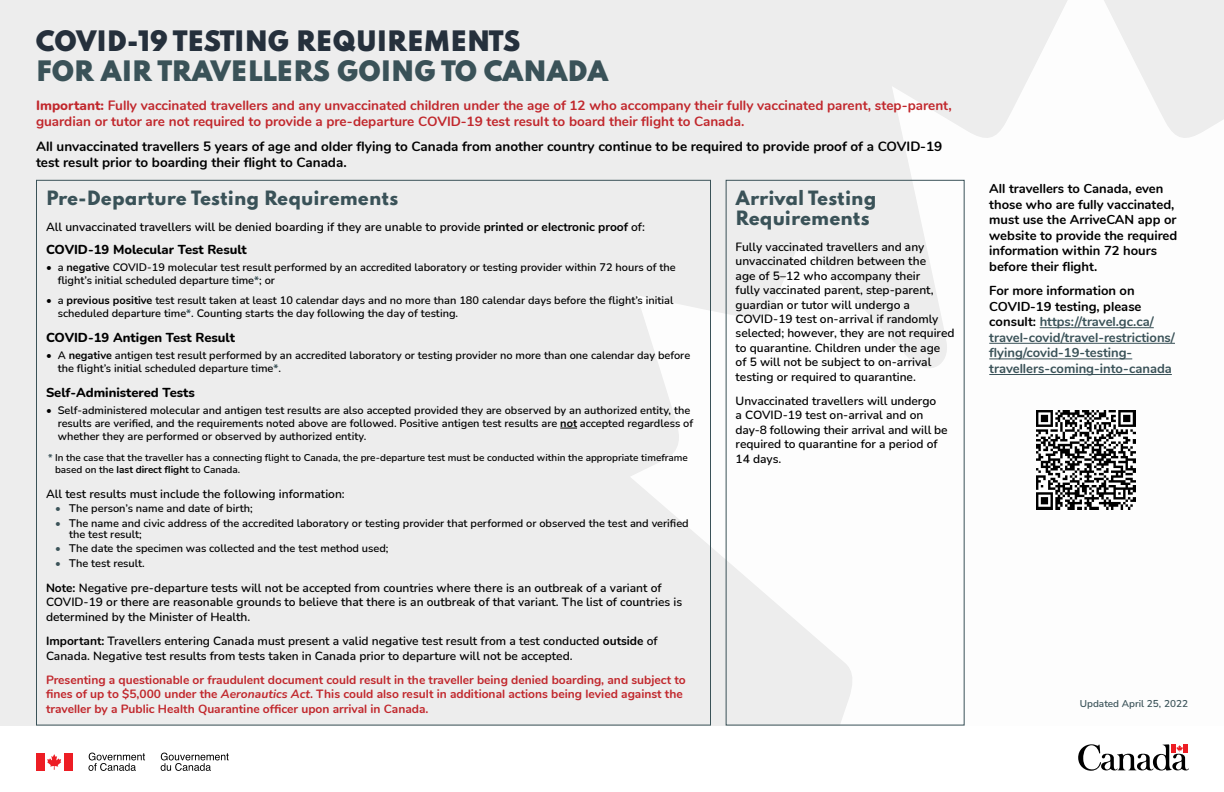
<style>
.page{position:relative;width:1224px;height:792px;background:#fff}
.page>*{position:absolute;margin:0;border:0;box-sizing:border-box;transform-origin:0 0}
.t1{font:900 25px/30px "Spartan";color:#3a5258}
.t2{font:800 17.5px/20px "Spartan";color:#3a5258}
.Intro_Text{font:700 13.5px/16.2px "Nunito";color:#c1272c}
.Intro_Text-2{font:700 13.5px/16.2px "Nunito";color:#000}
.Large_Sidebar_Text{font:700 13px/15.6px "Nunito";color:#3a5258}
.Large_Sidebar_Text-2{font:700 13px/15.6px "Nunito";color:#000}
.t3{font:800 13px "Nunito";color:#000}
.Body{font:600 12px/14.4px "Nunito";color:#000}
.Body-2{font:700 12px/14.4px "Nunito";color:#c1272c}
.t4{font:600 11px/13.2px "Nunito";color:#000}
.Footnote{font:600 10px/12px "Nunito";color:#000}
.Small_Text{font:600 10px "Nunito";color:#3a5258}
.s1{color:#25303c}
.s2{font-weight:800}
.s3{font-weight:700}
.s4{font-weight:700;color:#3a5258}
.s5{color:#3a5258}
.s6{font-style:italic}
.s7{color:#000}
</style>
<div class="page">
<div style="left:0;top:0;width:1224px;height:726px;background:#ededed"></div>
<svg style="left:630px;top:0;width:594px;height:726px;fill:#fdfdfd"></svg>
<svg style="left:560px;top:428px;width:17px;height:1px"></svg>
<img style="left:1036px;top:411px;width:99px;height:99px">
<hr style="left:1040px;top:327px;width:114px;height:1px;background:#3a5258">
<hr style="left:989px;top:343px;width:186px;height:1px;background:#3a5258">
<hr style="left:989px;top:359px;width:143px;height:1px;background:#3a5258">
<hr style="left:989px;top:374px;width:183px;height:1px;background:#3a5258">
<div style="left:36px;top:753px;width:9px;height:18px;background:#ed1d24"></div>
<svg style="left:47px;top:754px;width:14px;height:16px"></svg>
<div style="left:64px;top:753px;width:9px;height:18px;background:#ed1d24"></div>
<svg style="left:88px;top:753px;width:57px;height:18px"></svg>
<svg style="left:161px;top:753px;width:68px;height:18px"></svg>
<svg style="left:1078px;top:744px;width:111px;height:27px"></svg>
<h1 class="t1" style="left:36px;top:26px;width:574px"><span class="s1">COVID-19 TESTING REQUIREMENTS<br></span>FOR AIR TRAVELLERS GOING TO CANADA</h1>
<p class="Intro_Text" style="left:36px;top:96px;width:917px"><span class="s2">Important:</span> Fully vaccinated travellers and any unvaccinated children under the age of 12 who accompany their fully vaccinated parent, step-parent, guardian or tutor are not required to provide a pre-departure COVID-19 test result to board their flight to Canada.</p>
<p class="Intro_Text-2" style="left:36px;top:137px;width:908px">All unvaccinated travellers 5 years of age and older flying to Canada from another country continue to be required to provide proof of a COVID-19 test result prior to boarding their flight to Canada.</p>
<h2 class="t2" style="left:46px;top:187px;width:354px">Pre-Departure Testing Requirements</h2>
<p class="Body" style="left:46px;top:219px;width:600px">All unvaccinated travellers will be denied boarding if they are unable to provide <span class="s3">printed or electronic proof</span> of:</p>
<h3 class="t3" style="left:46px;top:240px;width:202px">COVID-19 Molecular Test Result</h3>
<p class="t4" style="left:58px;top:260px;width:620px;text-indent:-12px">• a <span class="s3">negative</span> COVID-19 molecular test result performed by an accredited laboratory or testing provider within 72 hours of the flight’s initial scheduled departure time<span class="s4">*</span>; or</p>
<p class="t4" style="left:58px;top:293px;width:617px;text-indent:-12px">• a <span class="s3">previous positive</span> test result taken at least 10 calendar days and no more than 180 calendar days before the flight’s initial scheduled departure time<span class="s4">*</span>. Counting starts the day following the day of testing.</p>
<h3 class="t3" style="left:46px;top:328px;width:190px">COVID-19 Antigen Test Result</h3>
<p class="t4" style="left:58px;top:348px;width:634px;text-indent:-12px">• A <span class="s3">negative</span> antigen test result performed by an accredited laboratory or testing provider no more than one calendar day before the flight’s initial scheduled departure time<span class="s4">*</span>.</p>
<h3 class="t3" style="left:46px;top:383px;width:150px">Self-Administered Tests</h3>
<p class="t4" style="left:58px;top:403px;width:637px;text-indent:-12px">• Self-administered molecular and antigen test results are also accepted provided they are observed by an authorized entity, the results are verified, and the requirements noted above are followed. Positive antigen test results are <span class="s3">not</span> accepted regardless of whether they are performed or observed by authorized entity.</p>
<p class="Footnote" style="left:55px;top:452px;width:634px;text-indent:-7px"><span class="s4">*</span> In the case that the traveller has a connecting flight to Canada, the pre-departure test must be conducted within the appropriate timeframe based on the <span class="s3">last direct flight</span> to Canada.</p>
<p class="Body" style="left:46px;top:486px;width:300px">All test results must include the following information:</p>
<p class="t4" style="left:55px;top:501px;width:199px"><span class="s5">•</span> The person’s name and date of birth;</p>
<p class="t4" style="left:69px;top:517px;width:621px;line-height:11px;text-indent:-14px"><span class="s5">•</span> The name and civic address of the accredited laboratory or testing provider that performed or observed the test and verified the test result;</p>
<p class="t4" style="left:55px;top:541px;width:335px"><span class="s5">•</span> The date the specimen was collected and the test method used;</p>
<p class="t4" style="left:55px;top:556px;width:91px"><span class="s5">•</span> The test result.</p>
<p class="Body" style="left:46px;top:580px;width:638px"><span class="s3">Note:</span> Negative pre-departure tests will not be accepted from countries where there is an outbreak of a variant of<br>COVID-19 or there are reasonable grounds to believe that there is an outbreak of that variant. The list of countries is determined by the Minister of Health.</p>
<p class="Body" style="left:46px;top:633px;width:613px"><span class="s3">Important:</span> Travellers entering Canada must present a valid negative test result from a test conducted <span class="s3">outside</span> of<br>Canada. Negative test results from tests taken in Canada prior to departure will not be accepted.</p>
<p class="Body-2" style="left:46px;top:672px;width:641px">Presenting a questionable or fraudulent document could result in the traveller being denied boarding, and subject to fines of up to $5,000 under the <span class="s6">Aeronautics Act</span>. This could also result in additional actions being levied against the traveller by a Public Health Quarantine officer upon arrival in Canada.</p>
<h2 class="t2" style="left:736px;top:187px;width:142px">Arrival Testing<br>Requirements</h2>
<p class="Body" style="left:736px;top:239px;width:220px">Fully vaccinated travellers and any unvaccinated children between the<br>age of 5–12 who accompany their<br>fully vaccinated parent, step-parent, guardian or tutor will undergo a COVID-19 test on-arrival if randomly selected; however, they are not required to quarantine. Children under the age<br>of 5 will not be subject to on-arrival testing or required to quarantine.</p>
<p class="Body" style="left:736px;top:393px;width:214px">Unvaccinated travellers will undergo<br>a COVID-19 test on-arrival and on day‑8 following their arrival and will be required to quarantine for a period of<br>14 days.</p>
<p class="Large_Sidebar_Text-2" style="left:989px;top:180px;width:190px">All travellers to Canada, even those who are fully vaccinated, must use the ArriveCAN app or website to provide the required information within 72 hours before their flight.</p>
<p class="Large_Sidebar_Text" style="left:989px;top:282px;width:187px"><span class="s7">For more information on<br>COVID-19 testing, please consult:</span> https://travel.gc.ca/ travel-covid/travel-restrictions/ flying/covid-19-testing&shy;travellers-coming-into-canada</p>
<p class="Small_Text" style="left:1080px;top:697px;width:110px">Updated April 25, 2022</p>
</div>
